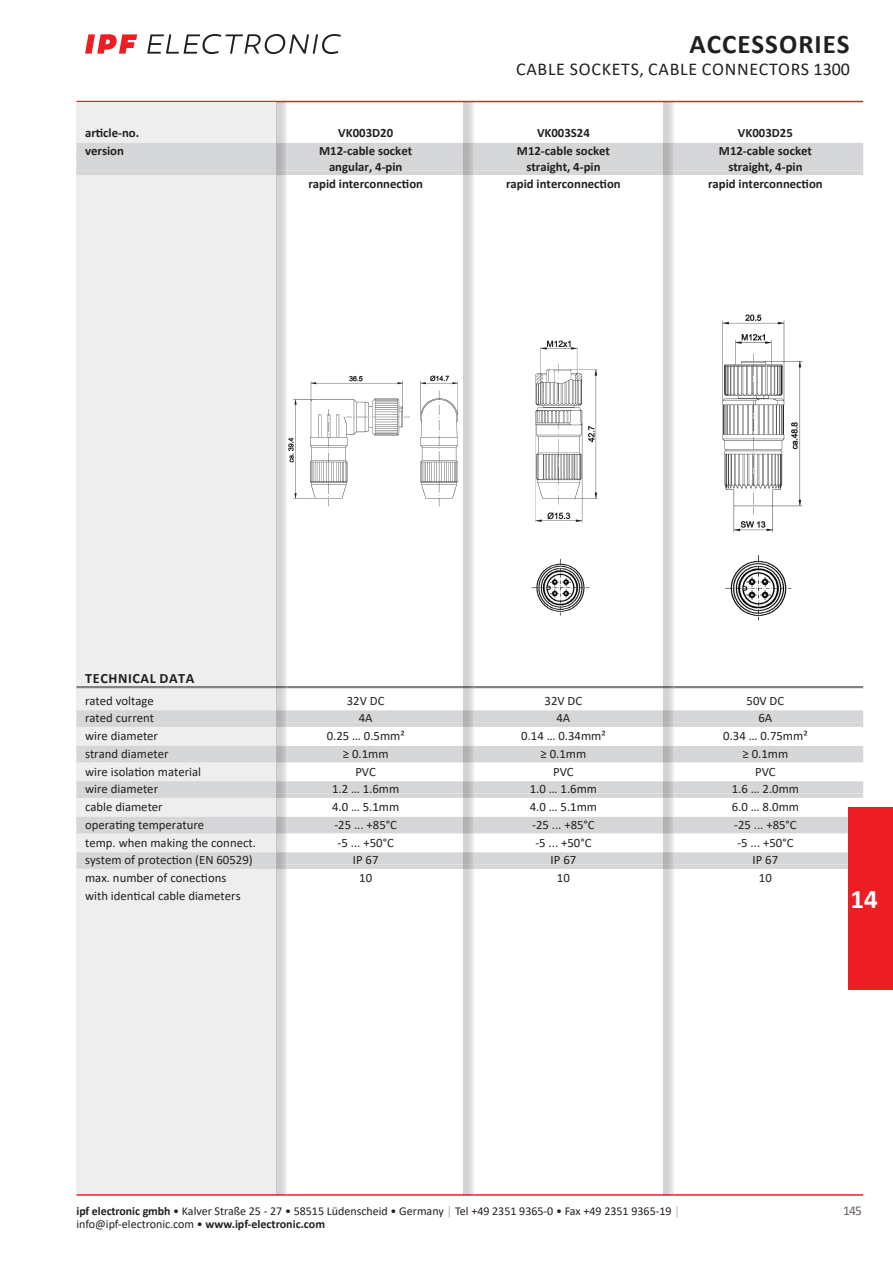
<style>
.page{position:relative;width:893px;height:1263px;background:#fff}
.page>*{position:absolute;margin:0;border:0;box-sizing:border-box;transform-origin:0 0}
.t1{font:700 27px "Calibri";letter-spacing:.04em;color:#231f20}
.t2{font:700 27px "Calibri";color:#fff}
.t3{font:18px "Calibri";letter-spacing:.04em;color:#231f20}
.t4{font:700 14.25px "Calibri";letter-spacing:.04em;color:#231f20}
.t5{font:13.5px "Calibri";color:#636366}
.t6{font:12.75px "Calibri";color:#231f20}
.t7{font:700 12.75px "Calibri";color:#231f20}
.t8{font:12px "Calibri";color:#231f20}
.s1{font-weight:700}
.s2{font-weight:700;color:#a8a9ad}
</style>
<div class="page">
<svg style="left:147px;top:34px;width:194px;height:20px"></svg>
<svg style="left:85px;top:34px;width:52px;height:20px"></svg>
<hr style="left:77px;top:101px;width:786px;height:1px;background:#ee1d23">
<hr style="left:77px;top:1194px;width:786px;height:2px;background:#ee1d23">
<div style="left:77px;top:102px;width:200px;height:1092px;background:#eeeeef"></div>
<div style="left:77px;top:143px;width:786px;height:12px;background:#d5d6d8"></div>
<hr style="left:77px;top:155px;width:786px;height:4px;background:#d5d6d8">
<div style="left:77px;top:158px;width:786px;height:12px;background:#d5d6d8"></div>
<div style="left:77px;top:170px;width:786px;height:5px;background:#d5d6d8"></div>
<hr style="left:77px;top:686px;width:786px;height:2px;background:#808285">
<div style="left:77px;top:710px;width:786px;height:12px;background:#d5d6d8"></div>
<div style="left:77px;top:722px;width:786px;height:5px;background:#d5d6d8"></div>
<div style="left:77px;top:746px;width:786px;height:12px;background:#d5d6d8"></div>
<hr style="left:77px;top:758px;width:786px;height:4px;background:#d5d6d8">
<div style="left:77px;top:781px;width:786px;height:12px;background:#d5d6d8"></div>
<div style="left:77px;top:793px;width:786px;height:5px;background:#d5d6d8"></div>
<div style="left:77px;top:817px;width:786px;height:12px;background:#d5d6d8"></div>
<hr style="left:77px;top:829px;width:786px;height:4px;background:#d5d6d8">
<div style="left:77px;top:852px;width:786px;height:12px;background:#d5d6d8"></div>
<div style="left:77px;top:864px;width:786px;height:5px;background:#d5d6d8"></div>
<svg style="left:276px;top:102px;width:11px;height:1092px;background:#d7d7d7"></svg>
<svg style="left:463px;top:102px;width:11px;height:1092px;background:#d7d7d8"></svg>
<svg style="left:663px;top:102px;width:11px;height:1092px;background:#d8d8d8"></svg>
<img style="left:531px;top:558px;width:58px;height:58px">
<img style="left:289px;top:375px;width:168px;height:132px">
<img style="left:535px;top:340px;width:63px;height:182px">
<img style="left:725px;top:555px;width:67px;height:66px">
<img style="left:723px;top:315px;width:80px;height:218px">
<div style="left:848px;top:807px;width:45px;height:182px;background:#ee1d23"></div>
<h1 class="t1" style="left:690px;top:25px;width:161px">ACCESSORIES</h1>
<h2 class="t3" style="left:516px;top:57px;width:335px">CABLE SOCKETS, CABLE CONNECTORS 1300</h2>
<p class="t7" style="left:85px;top:124px;width:56px">article-no.</p>
<p class="t7" style="left:338px;top:124px;width:56px">VK003D20</p>
<p class="t7" style="left:537px;top:124px;width:54px">VK003S24</p>
<p class="t7" style="left:738px;top:124px;width:56px">VK003D25</p>
<p class="t7" style="left:85px;top:142px;width:40px">version</p>
<p class="t7" style="left:319px;top:142px;width:95px">M12-cable socket</p>
<p class="t7" style="left:517px;top:142px;width:95px">M12-cable socket</p>
<p class="t7" style="left:719px;top:142px;width:95px">M12-cable socket</p>
<p class="t7" style="left:329px;top:157px;width:75px">angular, 4-pin</p>
<p class="t7" style="left:526px;top:157px;width:76px">straight, 4-pin</p>
<p class="t7" style="left:728px;top:157px;width:76px">straight, 4-pin</p>
<p class="t7" style="left:308px;top:175px;width:116px">rapid interconnection</p>
<p class="t7" style="left:506px;top:175px;width:116px">rapid interconnection</p>
<p class="t7" style="left:708px;top:175px;width:116px">rapid interconnection</p>
<p class="t4" style="left:85px;top:668px;width:111px">TECHNICAL DATA</p>
<p class="t6" style="left:85px;top:691px;width:70px">rated voltage</p>
<p class="t6" style="left:347px;top:691px;width:39px">32V DC</p>
<p class="t6" style="left:545px;top:691px;width:39px">32V DC</p>
<p class="t6" style="left:747px;top:691px;width:39px">50V DC</p>
<p class="t6" style="left:85px;top:709px;width:71px">rated current</p>
<p class="t6" style="left:359px;top:709px;width:15px">4A</p>
<p class="t6" style="left:556px;top:709px;width:15px">4A</p>
<p class="t6" style="left:758px;top:709px;width:15px">6A</p>
<p class="t6" style="left:85px;top:727px;width:75px">wire diameter</p>
<p class="t6" style="left:327px;top:727px;width:79px">0.25 … 0.5mm²</p>
<p class="t6" style="left:521px;top:727px;width:86px">0.14 … 0.34mm²</p>
<p class="t6" style="left:723px;top:727px;width:86px">0.34 … 0.75mm²</p>
<p class="t6" style="left:85px;top:745px;width:85px">strand diameter</p>
<p class="t6" style="left:343px;top:745px;width:47px">≥ 0.1mm</p>
<p class="t6" style="left:541px;top:745px;width:47px">≥ 0.1mm</p>
<p class="t6" style="left:742px;top:745px;width:47px">≥ 0.1mm</p>
<p class="t6" style="left:85px;top:762px;width:118px">wire isolation material</p>
<p class="t6" style="left:355px;top:762px;width:22px">PVC</p>
<p class="t6" style="left:553px;top:762px;width:22px">PVC</p>
<p class="t6" style="left:755px;top:762px;width:22px">PVC</p>
<p class="t6" style="left:85px;top:780px;width:75px">wire diameter</p>
<p class="t6" style="left:332px;top:780px;width:69px">1.2 … 1.6mm</p>
<p class="t6" style="left:530px;top:780px;width:69px">1.0 … 1.6mm</p>
<p class="t6" style="left:732px;top:780px;width:69px">1.6 … 2.0mm</p>
<p class="t6" style="left:85px;top:798px;width:79px">cable diameter</p>
<p class="t6" style="left:332px;top:798px;width:69px">4.0 … 5.1mm</p>
<p class="t6" style="left:530px;top:798px;width:69px">4.0 … 5.1mm</p>
<p class="t6" style="left:732px;top:798px;width:69px">6.0 … 8.0mm</p>
<p class="t6" style="left:85px;top:816px;width:121px">operating temperature</p>
<p class="t6" style="left:334px;top:816px;width:64px">-25 ... +85°C</p>
<p class="t6" style="left:532px;top:816px;width:64px">-25 ... +85°C</p>
<p class="t6" style="left:734px;top:816px;width:64px">-25 ... +85°C</p>
<p class="t6" style="left:85px;top:833px;width:172px">temp. when making the connect.</p>
<p class="t6" style="left:338px;top:833px;width:58px">-5 ... +50°C</p>
<p class="t6" style="left:535px;top:833px;width:58px">-5 ... +50°C</p>
<p class="t6" style="left:737px;top:833px;width:58px">-5 ... +50°C</p>
<p class="t6" style="left:85px;top:851px;width:169px">system of protection (EN 60529)</p>
<p class="t6" style="left:353px;top:851px;width:27px">IP 67</p>
<p class="t6" style="left:551px;top:851px;width:27px">IP 67</p>
<p class="t6" style="left:753px;top:851px;width:27px">IP 67</p>
<p class="t6" style="left:85px;top:869px;width:143px">max. number of conections</p>
<p class="t6" style="left:359px;top:869px;width:14px">10</p>
<p class="t6" style="left:557px;top:869px;width:14px">10</p>
<p class="t6" style="left:759px;top:869px;width:14px">10</p>
<p class="t6" style="left:85px;top:887px;width:157px">with identical cable diameters</p>
<h1 class="t2" style="left:851px;top:880px;width:29px">14</h1>
<p class="t8" style="left:77px;top:1203px;width:605px"><span class="s1">ipf electronic gmbh</span> • Kalver Straße 25 - 27 • 58515 Lüdenscheid • Germany <span class="s2">│</span> Tel +49 2351 9365-0 • Fax +49 2351 9365-19 <span class="s2">│</span></p>
<p class="t5" style="left:843px;top:1201px;width:21px">145</p>
<p class="t8" style="left:77px;top:1215px;width:250px">info@ipf-electronic.com • <span class="s1">www.ipf-electronic.com</span></p>
</div>
